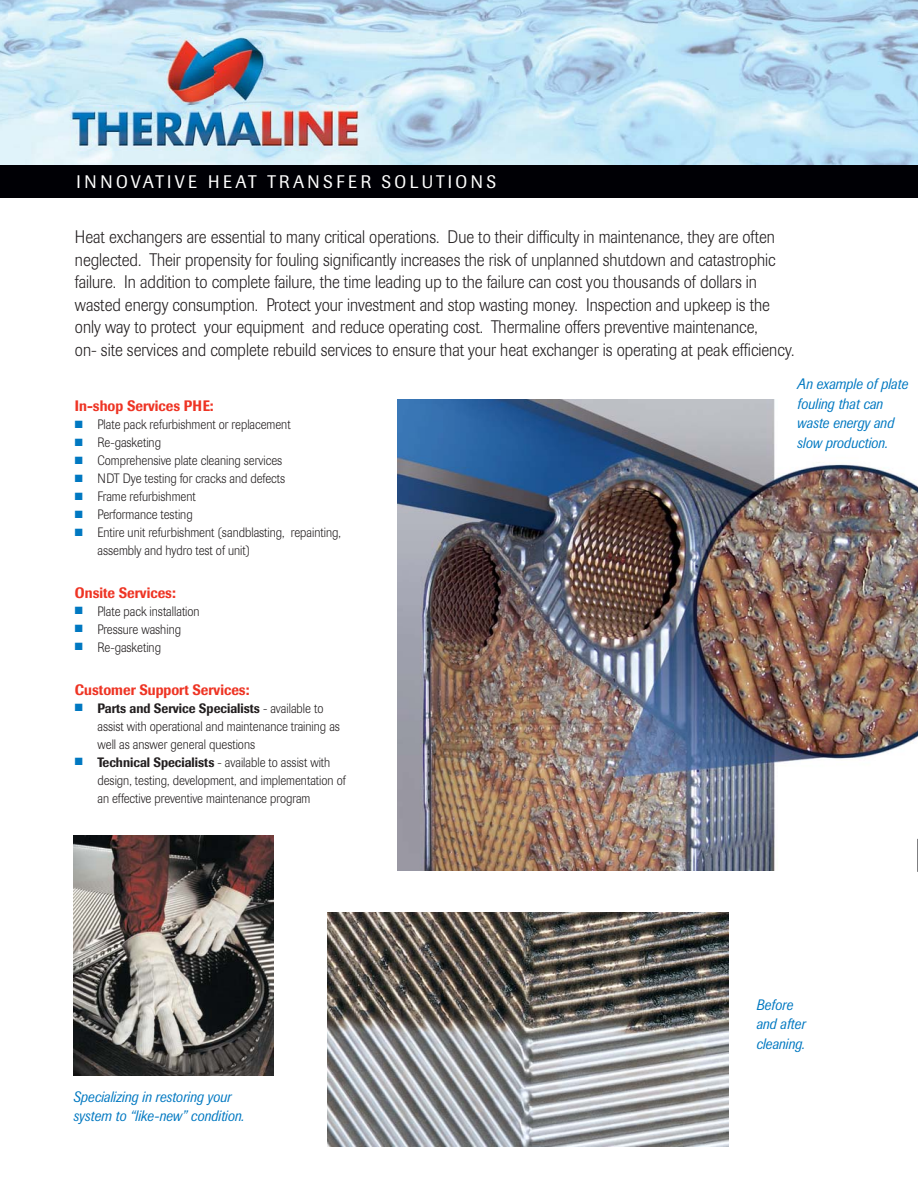
<style>
.page{position:relative;width:918px;height:1188px;background:#fff}
.page>*{position:absolute;margin:0;border:0;box-sizing:border-box;transform-origin:0 0}
.t1{font:300 18px/22.5px "Imago";color:#231f20;scale:.9 1}
.t2{font:18px "Imago";letter-spacing:.2em;color:#fff;scale:.95 1}
.t3{font:italic 15px/19.5px "Imago";color:#0078c1;scale:.9 1}
.t4{font:500 15px "Imago";color:#ee3424;scale:.9 1}
.t5{font:300 13.5px/18px "Imago";color:#231f20;scale:.9 1}
.s1{color:#0078c1}
.s2{font-weight:500}
</style>
<div class="page">
<img style="left:0;top:0;width:918px;height:165px">
<img style="left:398px;top:399px;width:520px;height:471px">
<div style="left:0;top:165px;width:918px;height:33px;background:#000005"></div>
<img style="left:164px;top:37px;width:101px;height:66px">
<img style="left:59px;top:106px;width:312px;height:44px">
<img style="left:73px;top:836px;width:200px;height:240px">
<img style="left:327px;top:912px;width:402px;height:234px">
<p class="t2" style="left:76px;top:175px;width:443px">INNOVATIVE HEAT TRANSFER SOLUTIONS</p>
<p class="t1" style="left:75px;top:227px;width:801px">Heat exchangers are essential to many critical operations. Due to their difficulty in maintenance, they are often neglected. Their propensity for fouling significantly increases the risk of unplanned shutdown and catastrophic failure. In addition to complete failure, the time leading up to the failure can cost you thousands of dollars in wasted energy consumption. Protect your investment and stop wasting money. Inspection and upkeep is the only way to protect your equipment and reduce operating cost. Thermaline offers preventive maintenance,<br>on- site services and complete rebuild services to ensure that your heat exchanger is operating at peak efficiency.</p>
<p class="t4" style="left:75px;top:401px;width:156px">In-shop Services PHE:</p>
<p class="t5" style="left:75px;top:417px;width:241px"><span class="s1">■</span> Plate pack refurbishment or replacement</p>
<p class="t5" style="left:75px;top:435px;width:97px"><span class="s1">■</span> Re-gasketing</p>
<p class="t5" style="left:75px;top:453px;width:232px"><span class="s1">■</span> Comprehensive plate cleaning services</p>
<p class="t5" style="left:75px;top:471px;width:235px"><span class="s1">■</span> NDT Dye testing for cracks and defects</p>
<p class="t5" style="left:75px;top:489px;width:136px"><span class="s1">■</span> Frame refurbishment</p>
<p class="t5" style="left:75px;top:507px;width:132px"><span class="s1">■</span> Performance testing</p>
<p class="t5" style="left:97px;top:525px;width:272px;text-indent:-23px"><span class="s1">■</span> Entire unit refurbishment (sandblasting, repainting, assembly and hydro test of unit)</p>
<p class="t4" style="left:75px;top:587px;width:113px">Onsite Services:</p>
<p class="t5" style="left:75px;top:603px;width:140px"><span class="s1">■</span> Plate pack installation</p>
<p class="t5" style="left:75px;top:621px;width:119px"><span class="s1">■</span> Pressure washing</p>
<p class="t5" style="left:75px;top:639px;width:97px"><span class="s1">■</span> Re-gasketing</p>
<p class="t4" style="left:75px;top:684px;width:195px">Customer Support Services:</p>
<p class="t5" style="left:97px;top:700px;width:271px;text-indent:-22px"><span class="s1">■</span> <span class="s2">Parts and Service Specialists</span> - available to assist with operational and maintenance training as well as answer general questions</p>
<p class="t5" style="left:97px;top:754px;width:277px;text-indent:-22px"><span class="s1">■</span> <span class="s2">Technical Specialists</span> - available to assist with design, testing, development, and implementation of an effective preventive maintenance program</p>
<p class="t3" style="left:73px;top:1088px;width:191px">Specializing in restoring your system to “like-new” condition.</p>
<p class="t3" style="left:797px;top:376px;width:125px">An example of plate fouling that can waste energy and slow production.</p>
<p class="t3" style="left:756px;top:996px;width:56px">Before and after cleaning.</p>
</div>
